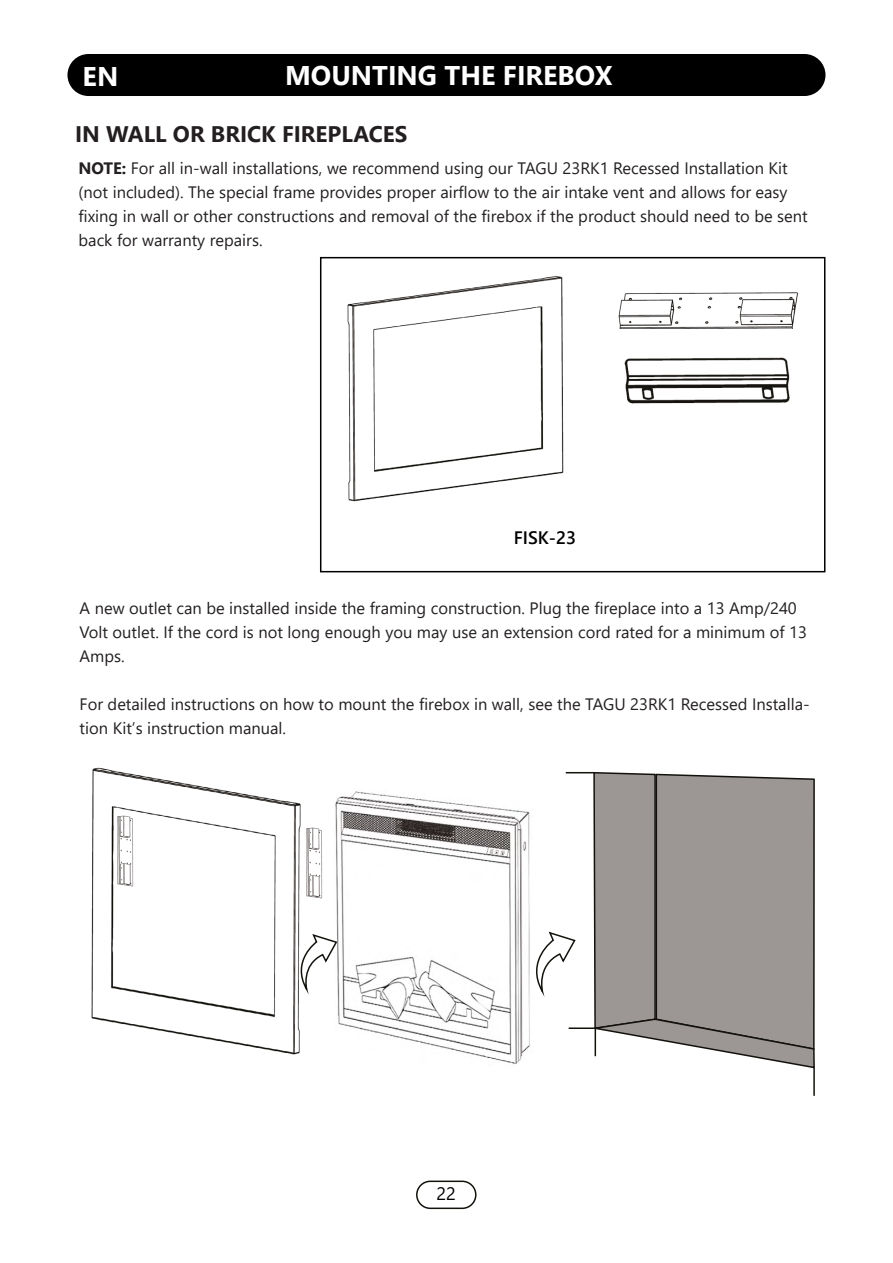
<style>
.page{position:relative;width:893px;height:1263px;background:#fff}
.page>*{position:absolute;margin:0;border:0;box-sizing:border-box;transform-origin:0 0}
.t1{font:700 27px "Segoe UI";color:#fff}
.t2{font:700 22.5px "Segoe UI";color:#231f20}
.t3{font:600 18px "Segoe UI";color:#000}
.t4{font:18px "Segoe UI";color:#000}
.t5{font:16.5px/24px "Segoe UI";color:#231f20}
.s1{font-weight:700}
</style>
<div class="page">
<div style="left:416px;top:1180px;width:61px;height:29px;border:2px solid #12110c;border-radius:14px"></div>
<div style="left:67px;top:54px;width:758px;height:42px;background:#000;border-radius:21px"></div>
<img style="left:347px;top:276px;width:217px;height:226px">
<img style="left:618px;top:292px;width:181px;height:37px">
<img style="left:624px;top:357px;width:166px;height:47px">
<div style="left:320px;top:257px;width:505px;height:315px;border:2px solid #000"></div>
<img style="left:91px;top:767px;width:199px;height:287px">
<hr style="left:813px;top:1067px;width:2px;height:29px;background:#12110c">
<img style="left:115px;top:814px;width:28px;height:76px">
<svg style="left:290px;top:772px;width:525px;height:297px"></svg>
<h1 class="t1" style="left:83px;top:51px;width:37px">EN</h1>
<h1 class="t1" style="left:285px;top:50px;width:329px">MOUNTING THE FIREBOX</h1>
<h2 class="t2" style="left:75px;top:112px;width:334px">IN WALL OR BRICK FIREPLACES</h2>
<p class="t5" style="left:79px;top:155px;width:731px"><span class="s1">NOTE:</span> For all in-wall installations, we recommend using our TAGU 23RK1 Recessed Installation Kit (not included). The special frame provides proper airflow to the air intake vent and allows for easy fixing in wall or other constructions and removal of the firebox if the product should need to be sent back for warranty repairs.</p>
<p class="t3" style="left:514px;top:523px;width:64px">FISK-23</p>
<p class="t5" style="left:80px;top:594px;width:729px">A new outlet can be installed inside the framing construction. Plug the fireplace into a 13 Amp/240<br>Volt outlet. If the cord is not long enough you may use an extension cord rated for a minimum of 13<br>Amps.</p>
<p class="t5" style="left:80px;top:690px;width:731px">For detailed instructions on how to mount the firebox in wall, see the TAGU 23RK1 Recessed Installa&shy;tion Kit’s instruction manual.</p>
<p class="t4" style="left:437px;top:1177px;width:21px">22</p>
</div>
